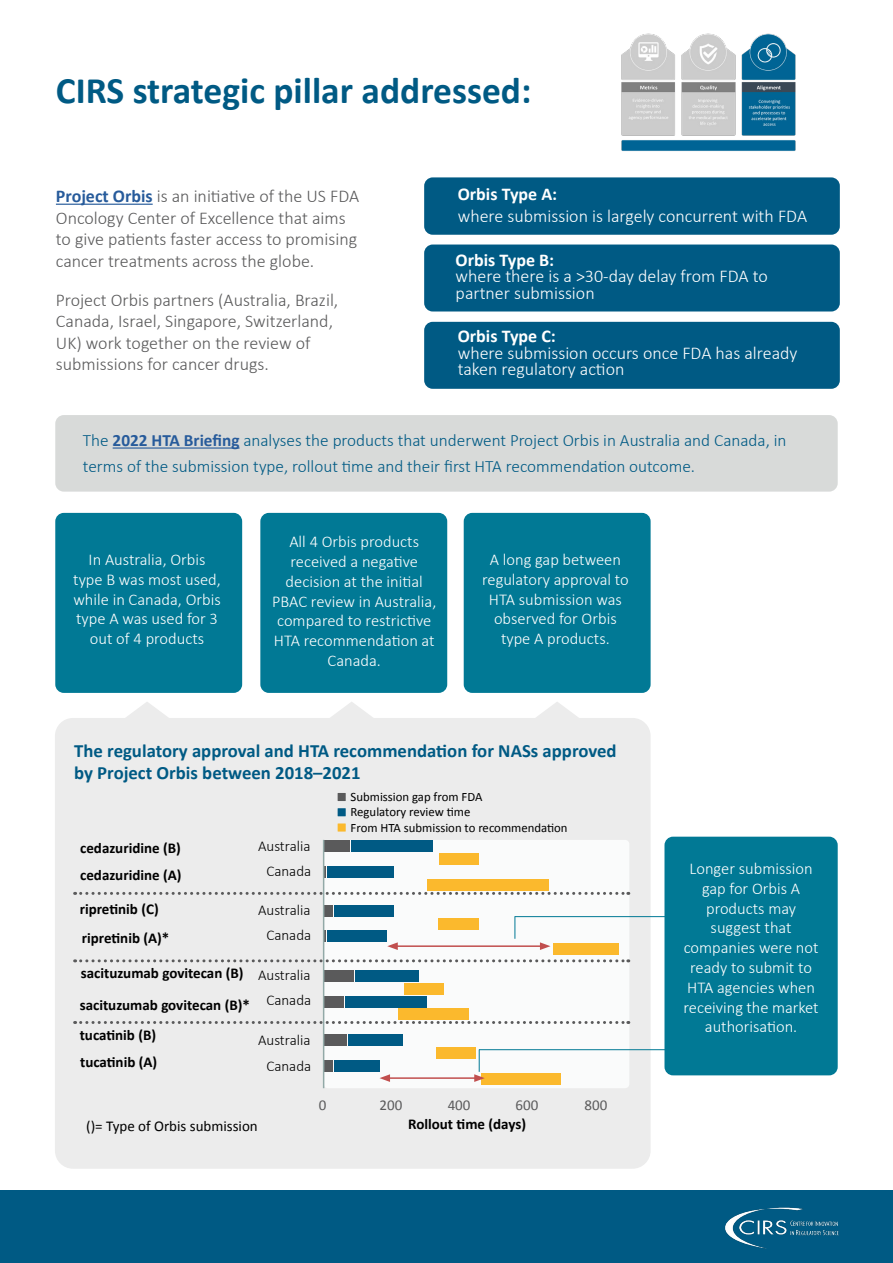
<style>
.page{position:relative;width:893px;height:1263px;background:#fff}
.page>*{position:absolute;margin:0;border:0;box-sizing:border-box;transform-origin:0 0}
.t1{font:700 37.5px "Calibri";color:#005a84}
.t2{font:700 18.75px/22.5px "Calibri";color:#005a84}
.t3{font:300 18px/21.6px "Calibri";color:#5a5a5b}
.t4{font:300 18px/16.5px "Calibri";color:#fff}
.t5{font:700 18px "Calibri";color:#fff}
.t6{font:300 17.25px/25.5px "Calibri";color:#005a84}
.t7{font:300 16.5px/19.8px "Calibri";color:#fff;text-align:center}
.t8{font:700 15px/26.8px "Calibri";color:#000}
.t9{font:300 15px/25.7px "Calibri";color:#000;text-align:center}
.t10{font:15px "Calibri";color:#000}
.t11{font:15px "Calibri";color:#5a5a5b}
.t12{font:12.75px/15.6px "Calibri";color:#000}
.s1{font-weight:700;color:#275b9b}
</style>
<div class="page">
<div style="left:424px;top:322px;width:416px;height:67px;background:#005a84;border-radius:9px"></div>
<div style="left:55px;top:718px;width:596px;height:451px;background:#ececec;border-radius:18px"></div>
<div style="left:324px;top:840px;width:305px;height:248px;background:#fafbfb;border-radius:4px"></div>
<div style="left:0;top:1190px;width:893px;height:73px;background:#005a84"></div>
<img style="left:725px;top:1207px;width:114px;height:42px">
<div style="left:324px;top:840px;width:26px;height:11px;background:#5a5a5b"></div>
<div style="left:352px;top:840px;width:81px;height:11px;background:#005a84"></div>
<div style="left:327px;top:866px;width:67px;height:12px;background:#005a84"></div>
<svg style="left:324px;top:866px;width:1px;height:12px"></svg>
<div style="left:440px;top:853px;width:39px;height:12px;background:#fbb92d"></div>
<div style="left:427px;top:879px;width:122px;height:11px;background:#fbb92d"></div>
<div style="left:439px;top:918px;width:40px;height:11px;background:#fbb92d"></div>
<div style="left:553px;top:944px;width:65px;height:11px;background:#fbb92d"></div>
<div style="left:327px;top:930px;width:60px;height:12px;background:#005a84"></div>
<div style="left:334px;top:905px;width:60px;height:12px;background:#005a84"></div>
<svg style="left:324px;top:930px;width:2px;height:12px"></svg>
<div style="left:324px;top:905px;width:9px;height:12px;background:#5a5a5b"></div>
<div style="left:355px;top:970px;width:64px;height:12px;background:#005a84"></div>
<div style="left:324px;top:970px;width:30px;height:12px;background:#5a5a5b"></div>
<div style="left:324px;top:996px;width:19px;height:11px;background:#5a5a5b"></div>
<div style="left:345px;top:996px;width:82px;height:11px;background:#005a84"></div>
<div style="left:404px;top:983px;width:40px;height:11px;background:#fbb92d"></div>
<div style="left:399px;top:1008px;width:70px;height:12px;background:#fbb92d"></div>
<div style="left:436px;top:1047px;width:40px;height:12px;background:#fbb92d"></div>
<div style="left:481px;top:1073px;width:80px;height:12px;background:#fbb92d"></div>
<div style="left:324px;top:1034px;width:23px;height:12px;background:#5a5a5b"></div>
<div style="left:324px;top:1060px;width:9px;height:12px;background:#5a5a5b"></div>
<div style="left:348px;top:1034px;width:54px;height:12px;background:#005a84"></div>
<div style="left:334px;top:1060px;width:45px;height:12px;background:#005a84"></div>
<hr style="left:395px;top:945px;width:147px;height:2px;background:#c14f4e">
<svg style="left:387px;top:942px;width:11px;height:8px"></svg>
<svg style="left:540px;top:942px;width:10px;height:8px"></svg>
<hr style="left:388px;top:1077px;width:89px;height:2px;background:#c14f4e">
<svg style="left:379px;top:1074px;width:11px;height:8px"></svg>
<svg style="left:75px;top:892px;width:554px;height:3px"></svg>
<svg style="left:75px;top:959px;width:554px;height:3px"></svg>
<svg style="left:75px;top:1021px;width:554px;height:3px"></svg>
<hr style="left:323px;top:840px;width:1px;height:248px;background:#92a9a7">
<div style="left:338px;top:793px;width:8px;height:8px;background:#5a5a5b"></div>
<div style="left:338px;top:808px;width:8px;height:8px;background:#005a84"></div>
<div style="left:338px;top:823px;width:8px;height:8px;background:#fbb92d"></div>
<div style="left:664px;top:837px;width:174px;height:238px;background:#017995;border-radius:9px"></div>
<div style="left:55px;top:513px;width:187px;height:180px;background:#017995;border-radius:9px"></div>
<div style="left:260px;top:513px;width:187px;height:180px;background:#017995;border-radius:9px"></div>
<div style="left:464px;top:513px;width:187px;height:180px;background:#017995;border-radius:9px"></div>
<svg style="left:515px;top:917px;width:1px;height:22px"></svg>
<hr style="left:515px;top:916px;width:163px;height:1px;background:#017995">
<svg style="left:474px;top:1049px;width:11px;height:33px"></svg>
<hr style="left:479px;top:1049px;width:204px;height:1px;background:#017995">
<div style="left:55px;top:415px;width:783px;height:77px;background:#d8dad9;border-radius:9px"></div>
<hr style="left:113px;top:447px;width:127px;height:2px;background:#275b9b">
<img style="left:621px;top:33px;width:175px;height:118px">
<hr style="left:56px;top:204px;width:97px;height:1px;background:#275b9b">
<svg style="left:126px;top:702px;width:43px;height:16px"></svg>
<svg style="left:330px;top:702px;width:43px;height:16px"></svg>
<svg style="left:536px;top:702px;width:43px;height:16px"></svg>
<div style="left:424px;top:177px;width:416px;height:58px;background:#005a84;border-radius:9px"></div>
<div style="left:424px;top:245px;width:416px;height:66px;background:#005a84;border-radius:9px"></div>
<h1 class="t1" style="left:56px;top:64px;width:477px">CIRS strategic pillar addressed:</h1>
<p class="t3" style="left:56px;top:185px;width:305px"><span class="s1">Project Orbis</span> is an initiative of the US FDA Oncology Center of Excellence that aims to give patients faster access to promising cancer treatments across the globe.</p>
<p class="t3" style="left:56px;top:289px;width:284px">Project Orbis partners (Australia, Brazil, Canada, Israel, Singapore, Switzerland, UK) work together on the review of submissions for cancer drugs.</p>
<p class="t5" style="left:458px;top:181px;width:101px">Orbis Type A:</p>
<p class="t4" style="left:458px;top:207px;width:351px">where submission is largely concurrent with FDA</p>
<p class="t5" style="left:456px;top:247px;width:100px">Orbis Type B:</p>
<p class="t4" style="left:456px;top:268px;width:314px">where there is a &gt;30-day delay from FDA to partner submission</p>
<p class="t5" style="left:458px;top:324px;width:100px">Orbis Type C:</p>
<p class="t4" style="left:458px;top:344px;width:341px">where submission occurs once FDA has already taken regulatory action</p>
<p class="t6" style="left:83px;top:427px;width:705px">The <span class="s1">2022 HTA Briefing</span> analyses the products that underwent Project Orbis in Australia and Canada, in terms of the submission type, rollout time and their first HTA recommendation outcome.</p>
<p class="t7" style="left:73px;top:549px;width:149px">In Australia, Orbis type B was most used, while in Canada, Orbis type A was used for 3 out of 4 products</p>
<p class="t7" style="left:272px;top:532px;width:166px">All 4 Orbis products received a negative decision at the initial<br>PBAC review in Australia, compared to restrictive<br>HTA recommendation at<br>Canada.</p>
<p class="t7" style="left:482px;top:549px;width:148px">A long gap between regulatory approval to<br>HTA submission was observed for Orbis type A products.</p>
<p class="t2" style="left:74px;top:739px;width:544px">The regulatory approval and HTA recommendation for NASs approved by Project Orbis between 2018–2021</p>
<p class="t12" style="left:351px;top:804px;width:219px">Regulatory review time<br>From HTA submission to recommendation</p>
<p class="t9" style="left:258px;top:833px;width:54px">Australia</p>
<p class="t12" style="left:351px;top:788px;width:133px">Submission gap from FDA</p>
<p class="t8" style="left:80px;top:834px;width:103px">cedazuridine (B) cedazuridine (A)</p>
<p class="t8" style="left:80px;top:894px;width:91px;line-height:29px">ripretinib (C) ripretinib (A)*</p>
<p class="t9" style="left:266px;top:857px;width:46px">Canada</p>
<p class="t9" style="left:258px;top:897px;width:54px">Australia</p>
<p class="t9" style="left:266px;top:922px;width:46px">Canada</p>
<p class="t8" style="left:80px;top:957px;width:172px;line-height:31.7px">sacituzumab govitecan (B) sacituzumab govitecan (B)*</p>
<p class="t8" style="left:80px;top:1020px;width:79px">tucatinib (B) tucatinib (A)</p>
<p class="t9" style="left:258px;top:962px;width:54px">Australia</p>
<p class="t9" style="left:266px;top:987px;width:46px">Canada</p>
<p class="t9" style="left:258px;top:1027px;width:55px">Australia<br>Canada</p>
<p class="t10" style="left:86px;top:1116px;width:173px">()= Type of Orbis submission</p>
<p class="t11" style="left:319px;top:1095px;width:9px">0</p>
<p class="t11" style="left:380px;top:1095px;width:24px">200</p>
<p class="t11" style="left:448px;top:1095px;width:24px">400</p>
<p class="t11" style="left:515px;top:1095px;width:24px">600</p>
<p class="t11" style="left:585px;top:1095px;width:24px">800</p>
<p class="t8" style="left:408px;top:1110px;width:119px">Rollout time (days)</p>
<p class="t7" style="left:683px;top:858px;width:137px">Longer submission gap for Orbis A products may suggest that companies were not ready to submit to<br>HTA agencies when receiving the market authorisation.</p>
</div>
